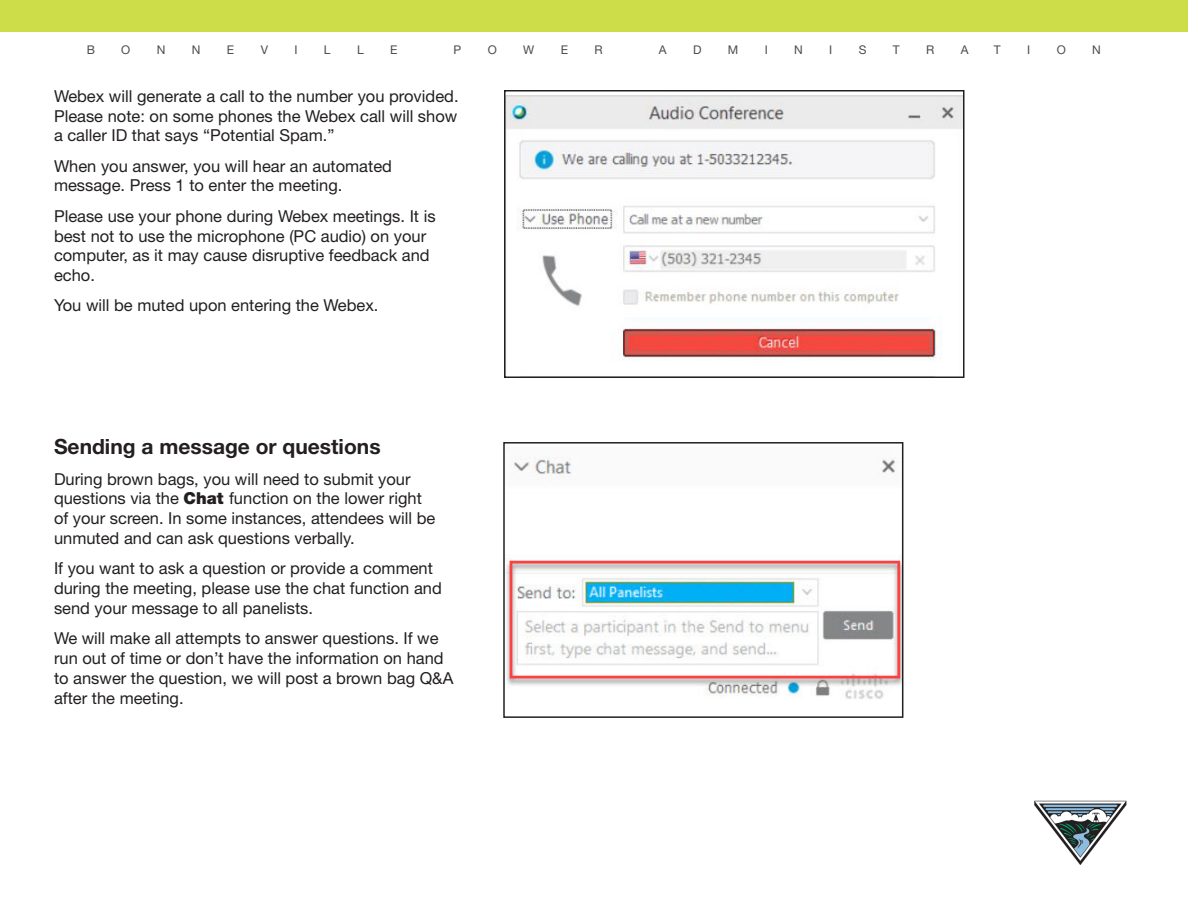
<style>
.page{position:relative;width:1188px;height:918px;background:#fff}
.page>*{position:absolute;margin:0;border:0;box-sizing:border-box;transform-origin:0 0}
.Body_Paragraph{font:700 21px "Helvetica Neue LT Std";color:#231f20}
.Body_Paragraph-2{font:16.5px/19.8px "Helvetica Neue LT Std";color:#231f20}
.t1{font:12px "Helvetica Neue LT Std";color:#4b4c4d}
.s1{font-weight:900}
</style>
<div class="page">
<div style="left:0;top:0;width:1188px;height:32px;background:#cddc49"></div>
<img style="left:507px;top:95px;width:454px;height:265px">
<div style="left:504px;top:90px;width:460px;height:288px;border:2px solid #231f20"></div>
<img style="left:506px;top:457px;width:394px;height:242px">
<div style="left:503px;top:442px;width:400px;height:276px;border:2px solid #231f20"></div>
<img style="left:1034px;top:800px;width:93px;height:65px">
<p class="t1" style="left:87px;top:42px;width:10px">B</p>
<p class="t1" style="left:121px;top:42px;width:11px">O</p>
<p class="t1" style="left:157px;top:42px;width:10px">N</p>
<p class="t1" style="left:192px;top:42px;width:10px">N</p>
<p class="t1" style="left:227px;top:42px;width:9px">E</p>
<p class="t1" style="left:261px;top:42px;width:9px">V</p>
<p class="t1" style="left:294px;top:42px;width:5px">I</p>
<p class="t1" style="left:324px;top:42px;width:8px">L</p>
<p class="t1" style="left:357px;top:42px;width:8px">L</p>
<p class="t1" style="left:390px;top:42px;width:9px">E</p>
<p class="t1" style="left:454px;top:42px;width:9px">P</p>
<p class="t1" style="left:488px;top:42px;width:11px">O</p>
<p class="t1" style="left:523px;top:42px;width:13px">W</p>
<p class="t1" style="left:561px;top:42px;width:9px">E</p>
<p class="t1" style="left:594px;top:42px;width:10px">R</p>
<p class="t1" style="left:659px;top:42px;width:9px">A</p>
<p class="t1" style="left:693px;top:42px;width:10px">D</p>
<p class="t1" style="left:728px;top:42px;width:12px">M</p>
<p class="t1" style="left:765px;top:42px;width:5px">I</p>
<p class="t1" style="left:794px;top:42px;width:10px">N</p>
<p class="t1" style="left:829px;top:42px;width:5px">I</p>
<p class="t1" style="left:859px;top:42px;width:9px">S</p>
<p class="t1" style="left:893px;top:42px;width:8px">T</p>
<p class="t1" style="left:926px;top:42px;width:10px">R</p>
<p class="t1" style="left:961px;top:42px;width:9px">A</p>
<p class="t1" style="left:994px;top:42px;width:8px">T</p>
<p class="t1" style="left:1027px;top:42px;width:5px">I</p>
<p class="t1" style="left:1057px;top:42px;width:11px">O</p>
<p class="t1" style="left:1092px;top:42px;width:10px">N</p>
<p class="Body_Paragraph-2" style="left:54px;top:86px;width:406px;text-align:justify">Webex will generate a call to the number you provided.<br>Please note: on some phones the Webex call will show a caller ID that says “Potential Spam.”</p>
<p class="Body_Paragraph-2" style="left:54px;top:156px;width:340px">When you answer, you will hear an automated message. Press 1 to enter the meeting.</p>
<p class="Body_Paragraph-2" style="left:54px;top:206px;width:383px">Please use your phone during Webex meetings. It is best not to use the microphone (PC audio) on your computer, as it may cause disruptive feedback and echo.</p>
<p class="Body_Paragraph-2" style="left:54px;top:295px;width:326px">You will be muted upon entering the Webex.</p>
<p class="Body_Paragraph" style="left:54px;top:434px;width:328px">Sending a message or questions</p>
<p class="Body_Paragraph-2" style="left:54px;top:469px;width:383px">During brown bags, you will need to submit your questions via the <span class="s1">Chat</span> function on the lower right of your screen. In some instances, attendees will be unmuted and can ask questions verbally.</p>
<p class="Body_Paragraph-2" style="left:54px;top:558px;width:389px">If you want to ask a question or provide a comment during the meeting, please use the chat function and send your message to all panelists.</p>
<p class="Body_Paragraph-2" style="left:54px;top:628px;width:401px">We will make all attempts to answer questions. If we run out of time or don’t have the information on hand to answer the question, we will post a brown bag Q&amp;A after the meeting.</p>
</div>
